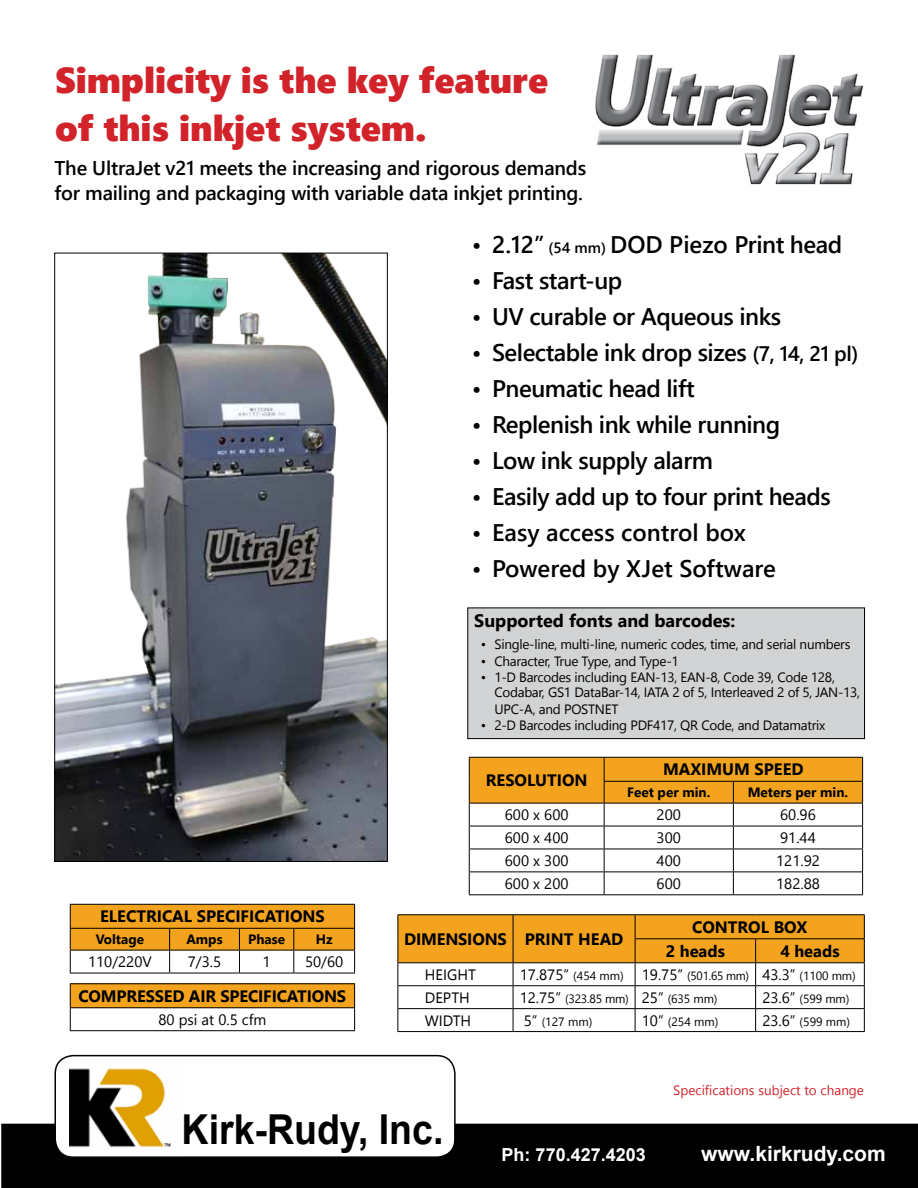
<style>
.page{position:relative;width:918px;height:1188px;background:#fff}
.page>*{position:absolute;margin:0;border:0;box-sizing:border-box;transform-origin:0 0}
.t1{font:700 41.25px "Arial";color:#000;scale:.91 1}
.t2{font:36px/48px "Segoe UI Black";color:#d2232a}
.t3{font:600 24px "Segoe UI";letter-spacing:-.02em;color:#000}
.t4{font:600 24px "Segoe UI";color:#000}
.t5{font:700 21px "Arial";color:#fff}
.t6{font:600 19.8px/25.5px "Segoe UI";letter-spacing:-.01em;color:#000}
.t7{font:700 18px "Segoe UI";color:#000}
.t8{font:700 18px "Arial";color:#fff}
.t9{font:700 16.5px/24px "Segoe UI";color:#000}
.t10{font:15px "Segoe UI";color:#000}
.t11{font:13.5px/15px "Segoe UI";letter-spacing:-.02em;color:#000}
.t12{font:700 13.5px "Segoe UI";color:#000}
.t13{font:13.5px "Segoe UI";color:#d2232a}
.t14{font:12px "Segoe UI";letter-spacing:-.01em;color:#000}
.s1{font-size:15px}
.s2{font-size:21px}
</style>
<div class="page">
<div style="left:1px;top:1124px;width:917px;height:64px;background:#000"></div>
<div style="left:55px;top:1056px;width:400px;height:101px;background:#fff;border-radius:18px"></div>
<div style="left:55px;top:1055px;width:401px;height:103px;border:2px solid #000;border-radius:18px"></div>
<img style="left:69px;top:1068px;width:103px;height:80px">
<hr style="left:398px;top:1031px;width:115px;height:1px;background:#000">
<hr style="left:513px;top:1031px;width:122px;height:1px;background:#000">
<hr style="left:635px;top:1031px;width:121px;height:1px;background:#000">
<hr style="left:756px;top:1031px;width:109px;height:1px;background:#000">
<hr style="left:635px;top:914px;width:121px;height:1px;background:#000">
<hr style="left:756px;top:914px;width:109px;height:1px;background:#000">
<hr style="left:513px;top:914px;width:122px;height:1px;background:#000">
<hr style="left:398px;top:914px;width:115px;height:1px;background:#000">
<svg style="left:398px;top:915px;width:467px;height:116px"></svg>
<hr style="left:398px;top:962px;width:115px;height:1px;background:#000">
<img style="left:595px;top:54px;width:269px;height:131px">
<img style="left:56px;top:255px;width:330px;height:605px">
<svg style="left:469px;top:757px;width:394px;height:137px"></svg>
<hr style="left:469px;top:894px;width:135px;height:1px;background:#000">
<hr style="left:604px;top:894px;width:129px;height:1px;background:#000">
<hr style="left:733px;top:894px;width:130px;height:1px;background:#000">
<svg style="left:70px;top:904px;width:285px;height:69px"></svg>
<hr style="left:70px;top:973px;width:100px;height:1px;background:#000">
<hr style="left:170px;top:973px;width:69px;height:1px;background:#000">
<hr style="left:239px;top:973px;width:55px;height:1px;background:#000">
<hr style="left:294px;top:973px;width:61px;height:1px;background:#000">
<div style="left:70px;top:984px;width:285px;height:24px;background:#f4a31e"></div>
<hr style="left:70px;top:983px;width:285px;height:1px;background:#000">
<hr style="left:70px;top:1007px;width:285px;height:1px;background:#000">
<svg style="left:70px;top:984px;width:1px;height:46px"></svg>
<svg style="left:354px;top:984px;width:1px;height:46px"></svg>
<hr style="left:70px;top:1030px;width:285px;height:1px;background:#000">
<div style="left:468px;top:608px;width:397px;height:131px;background:#d1d3d4"></div>
<div style="left:467px;top:608px;width:398px;height:131px;border:1px solid #000"></div>
<h2 class="t2" style="left:55px;top:55px;width:495px">Simplicity is the key feature of this inkjet system.</h2>
<h3 class="t6" style="left:55px;top:155px;width:533px">The UltraJet v21 meets the increasing and rigorous demands for mailing and packaging with variable data inkjet printing.</h3>
<h3 class="t3" style="left:472px;top:225px;width:372px">• 2.12” <span class="s1">(54 mm)</span> DOD Piezo Print head</h3>
<h3 class="t3" style="left:472px;top:261px;width:152px">• Fast start-up</h3>
<h3 class="t3" style="left:472px;top:297px;width:311px">• UV curable or Aqueous inks</h3>
<h3 class="t3" style="left:472px;top:333px;width:388px">• Selectable ink drop sizes <span class="s2">(7, 14, 21 pl)</span></h3>
<h3 class="t3" style="left:472px;top:369px;width:225px">• Pneumatic head lift</h3>
<h3 class="t3" style="left:472px;top:405px;width:310px">• Replenish ink while running</h3>
<h3 class="t3" style="left:472px;top:441px;width:243px">• Low ink supply alarm</h3>
<h3 class="t3" style="left:472px;top:477px;width:361px">• Easily add up to four print heads</h3>
<h3 class="t4" style="left:472px;top:513px;width:276px">• Easy access control box</h3>
<h3 class="t4" style="left:472px;top:549px;width:306px">• Powered by XJet Software</h3>
<h3 class="t7" style="left:474px;top:606px;width:263px">Supported fonts and barcodes:</h3>
<p class="t11" style="left:481px;top:637px;width:371px">• Single-line, multi-line, numeric codes, time, and serial numbers</p>
<p class="t11" style="left:481px;top:653px;width:199px">• Character, True Type, and Type-1</p>
<p class="t11" style="left:494px;top:670px;width:367px;text-indent:-14px">• 1-D Barcodes including EAN-13, EAN-8, Code 39, Code 128,<br>Codabar, GS1 DataBar-14, IATA 2 of 5, Interleaved 2 of 5, JAN-13,</p>
<p class="t11" style="left:494px;top:701px;width:125px">UPC-A, and POSTNET</p>
<p class="t11" style="left:481px;top:718px;width:346px">• 2-D Barcodes including PDF417, QR Code, and Datamatrix</p>
<p class="t9" style="left:486px;top:768px;width:103px">RESOLUTION</p>
<p class="t9" style="left:663px;top:757px;width:142px">MAXIMUM SPEED</p>
<p class="t12" style="left:627px;top:781px;width:85px">Feet per min.</p>
<p class="t12" style="left:748px;top:781px;width:102px">Meters per min.</p>
<p class="t9" style="left:100px;top:904px;width:226px">ELECTRICAL SPECIFICATIONS</p>
<p class="t12" style="left:96px;top:928px;width:50px">Voltage</p>
<p class="t12" style="left:186px;top:928px;width:38px">Amps</p>
<p class="t12" style="left:248px;top:928px;width:38px">Phase</p>
<p class="t12" style="left:316px;top:928px;width:18px">Hz</p>
<p class="t10" style="left:88px;top:950px;width:65px">110/220V</p>
<p class="t10" style="left:188px;top:950px;width:35px">7/3.5</p>
<p class="t10" style="left:263px;top:950px;width:10px">1</p>
<p class="t10" style="left:305px;top:950px;width:40px">50/60</p>
<p class="t9" style="left:79px;top:984px;width:269px">COMPRESSED AIR SPECIFICATIONS</p>
<p class="t10" style="left:158px;top:1007px;width:110px">80 psi at 0.5 cfm</p>
<p class="t10" style="left:505px;top:803px;width:65px">600 x 600</p>
<p class="t10" style="left:657px;top:803px;width:26px">200</p>
<p class="t10" style="left:780px;top:803px;width:37px">60.96</p>
<p class="t10" style="left:505px;top:826px;width:65px">600 x 400</p>
<p class="t10" style="left:657px;top:826px;width:26px">300</p>
<p class="t10" style="left:780px;top:826px;width:37px">91.44</p>
<p class="t10" style="left:505px;top:848px;width:65px">600 x 300</p>
<p class="t10" style="left:657px;top:848px;width:26px">400</p>
<p class="t10" style="left:776px;top:848px;width:45px">121.92</p>
<p class="t10" style="left:505px;top:871px;width:65px">600 x 200</p>
<p class="t10" style="left:657px;top:871px;width:26px">600</p>
<p class="t10" style="left:776px;top:871px;width:45px">182.88</p>
<p class="t9" style="left:404px;top:927px;width:221px">DIMENSIONS PRINT HEAD</p>
<p class="t9" style="left:666px;top:915px;width:143px;text-indent:27px">CONTROL BOX<br>2 heads</p>
<p class="t9" style="left:780px;top:939px;width:61px">4 heads</p>
<p class="t10" style="left:425px;top:962px;width:53px">HEIGHT</p>
<p class="t14" style="left:520px;top:966px;width:337px"><span class="s1">17.875”</span> (454 mm) <span class="s1">19.75”</span> (501.65 mm) <span class="s1">43.3”</span> (1100 mm)</p>
<p class="t10" style="left:425px;top:985px;width:47px">DEPTH</p>
<p class="t14" style="left:520px;top:989px;width:199px"><span class="s1">12.75”</span> (323.85 mm) <span class="s1">25”</span> (635 mm)</p>
<p class="t14" style="left:762px;top:989px;width:89px"><span class="s1">23.6”</span> (599 mm)</p>
<p class="t10" style="left:425px;top:1008px;width:48px">WIDTH</p>
<p class="t14" style="left:524px;top:1012px;width:70px"><span class="s1">5”</span> (127 mm)</p>
<p class="t14" style="left:642px;top:1012px;width:78px"><span class="s1">10”</span> (254 mm)</p>
<p class="t14" style="left:762px;top:1012px;width:89px"><span class="s1">23.6”</span> (599 mm)</p>
<p class="t13" style="left:673px;top:1079px;width:192px">Specifications subject to change</p>
<h1 class="t1" style="left:182px;top:1100px;width:289px">Kirk-Rudy, Inc.</h1>
<h3 class="t8" style="left:502px;top:1142px;width:146px">Ph: 770.427.4203</h3>
<h3 class="t5" style="left:701px;top:1138px;width:186px">www.kirkrudy.com</h3>
</div>
